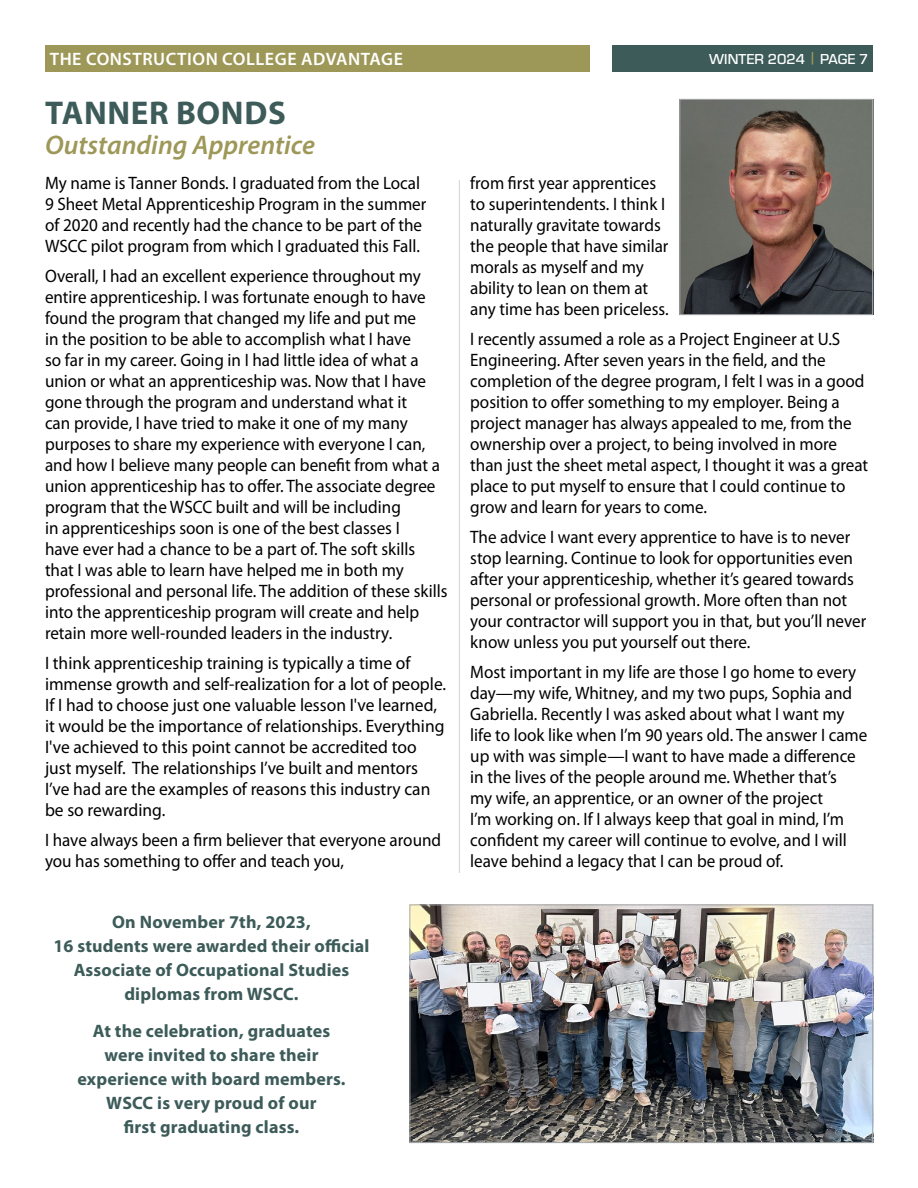
<style>
.page{position:relative;width:918px;height:1188px;background:#fff}
.page>*{position:absolute;margin:0;border:0;box-sizing:border-box;transform-origin:0 0}
.t1{font:700 33px "Myriad Pro";letter-spacing:.02em;color:#3c5b59}
.t2{font:italic 600 27px "Myriad Pro";color:#9e9858}
.t3{font:18px/21px "Myriad Pro";color:#000;scale:.95 1}
.t4{font:18px/21px "Myriad Pro";color:#000}
.t5{font:700 18px/24px "Myriad Pro";letter-spacing:.01em;color:#3c5b59;text-align:center}
.t6{font:600 18px "Myriad Pro";letter-spacing:.03em;color:#fff}
.t7{font:500 15px "Eurostile";color:#fff}
.s1{color:#9e9858}
</style>
<div class="page">
<div style="left:45px;top:45px;width:545px;height:27px;background:#9e9858"></div>
<div style="left:612px;top:45px;width:261px;height:27px;background:#3c5b59"></div>
<img style="left:682px;top:101px;width:189px;height:212px">
<div style="left:680px;top:99px;width:193px;height:216px;border:1px solid #a7a9ac"></div>
<hr style="left:459px;top:180px;width:1px;height:693px;background:#d0d7d6">
<img style="left:412px;top:906px;width:459px;height:235px">
<div style="left:410px;top:904px;width:463px;height:239px;border:1px solid #a7a9ac"></div>
<p class="t6" style="left:50px;top:48px;width:355px">THE CONSTRUCTION COLLEGE ADVANTAGE</p>
<p class="t7" style="left:709px;top:48px;width:161px">WINTER 2024 <span class="s1">|</span> PAGE 7</p>
<h1 class="t1" style="left:45px;top:91px;width:242px">TANNER BONDS</h1>
<h2 class="t2" style="left:45px;top:128px;width:272px">Outstanding Apprentice</h2>
<p class="t3" style="left:45px;top:172px;width:403px">My name is Tanner Bonds. I graduated from the Local 9 Sheet Metal Apprenticeship Program in the summer of 2020 and recently had the chance to be part of the WSCC pilot program from which I graduated this Fall.</p>
<p class="t3" style="left:45px;top:265px;width:425px">Overall, I had an excellent experience throughout my entire apprenticeship. I was fortunate enough to have found the program that changed my life and put me<br>in the position to be able to accomplish what I have<br>so far in my career. Going in I had little idea of what a union or what an apprenticeship was. Now that I have gone through the program and understand what it<br>can provide, I have tried to make it one of my many purposes to share my experience with everyone I can, and how I believe many people can benefit from what a union apprenticeship has to offer. The associate degree program that the WSCC built and will be including<br>in apprenticeships soon is one of the best classes I<br>have ever had a chance to be a part of. The soft skills that I was able to learn have helped me in both my professional and personal life. The addition of these skills into the apprenticeship program will create and help retain more well-rounded leaders in the industry.</p>
<p class="t4" style="left:45px;top:652px;width:403px">I think apprenticeship training is typically a time of immense growth and self-realization for a lot of people.<br>If I had to choose just one valuable lesson I've learned, it would be the importance of relationships. Everything I've achieved to this point cannot be accredited too just myself. The relationships I’ve built and mentors I’ve had are the examples of reasons this industry can be so rewarding.</p>
<p class="t3" style="left:45px;top:829px;width:419px">I have always been a firm believer that everyone around you has something to offer and teach you,</p>
<p class="t5" style="left:53px;top:909px;width:318px">On November 7th, 2023,<br>16 students were awarded their official<br>Associate of Occupational Studies diplomas from WSCC.</p>
<p class="t5" style="left:77px;top:1019px;width:270px">At the celebration, graduates were invited to share their experience with board members.<br>WSCC is very proud of our<br>first graduating class.</p>
<p class="t3" style="left:470px;top:172px;width:210px">from first year apprentices to superintendents. I think I naturally gravitate towards the people that have similar morals as myself and my ability to lean on them at any time has been priceless.</p>
<p class="t3" style="left:470px;top:328px;width:421px">I recently assumed a role as a Project Engineer at U.S Engineering. After seven years in the field, and the completion of the degree program, I felt I was in a good position to offer something to my employer. Being a project manager has always appealed to me, from the ownership over a project, to being involved in more than just the sheet metal aspect, I thought it was a great place to put myself to ensure that I could continue to grow and learn for years to come.</p>
<p class="t3" style="left:470px;top:526px;width:418px">The advice I want every apprentice to have is to never stop learning. Continue to look for opportunities even after your apprenticeship, whether it’s geared towards personal or professional growth. More often than not your contractor will support you in that, but you’ll never know unless you put yourself out there.</p>
<p class="t3" style="left:470px;top:661px;width:420px">Most important in my life are those I go home to every day—my wife, Whitney, and my two pups, Sophia and Gabriella. Recently I was asked about what I want my life to look like when I’m 90 years old. The answer I came up with was simple—I want to have made a difference in the lives of the people around me. Whether that’s<br>my wife, an apprentice, or an owner of the project<br>I’m working on. If I always keep that goal in mind, I’m confident my career will continue to evolve, and I will leave behind a legacy that I can be proud of.</p>
</div>
